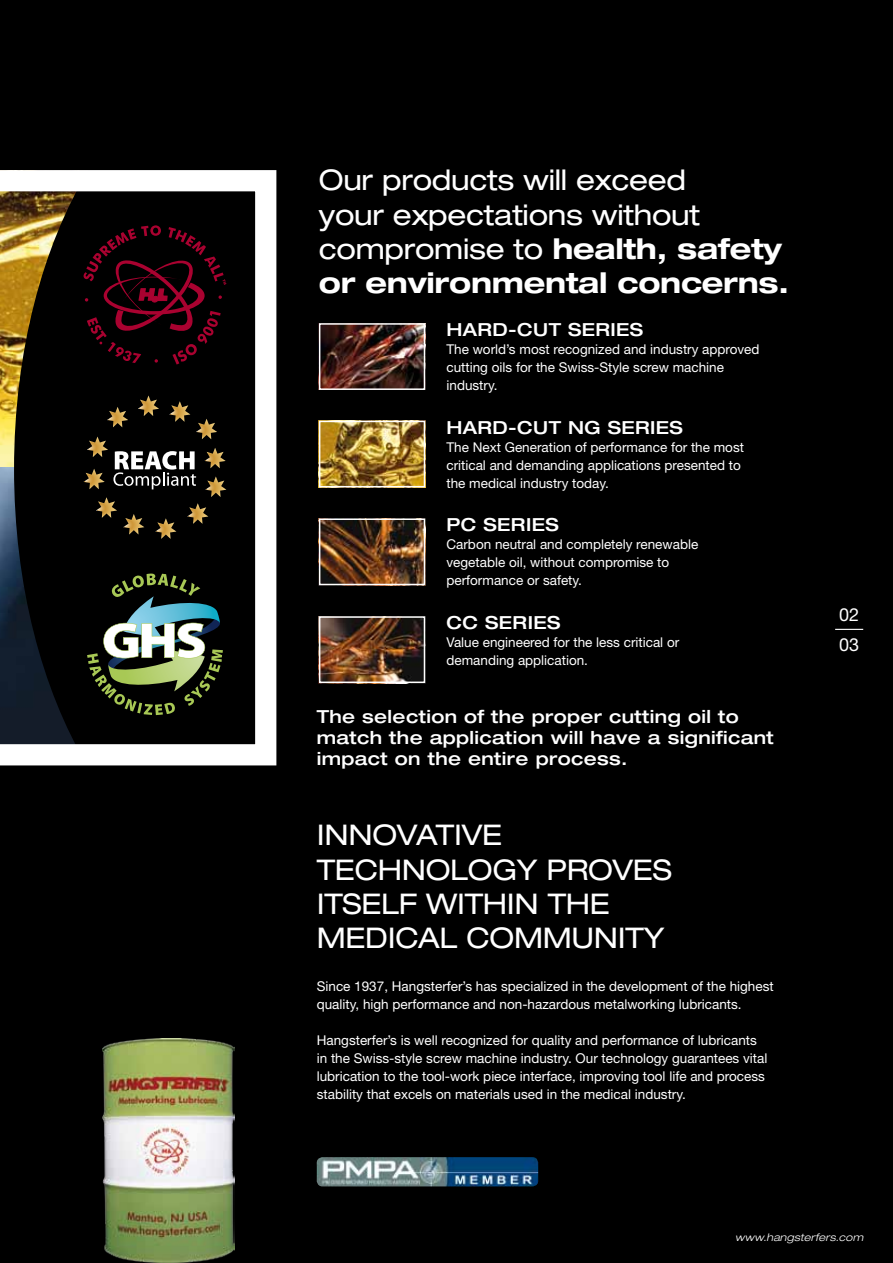
<style>
.page{position:relative;width:893px;height:1263px;background:#000}
.page>*{position:absolute;margin:0;border:0;box-sizing:border-box;transform-origin:0 0}
.t1{font:expanded 28.5px/34.2px "Helvetica Neue LT Pro";letter-spacing:-.01em;color:#fff}
.t2{font:500 expanded 18px/21px "Helvetica Neue LT Pro";letter-spacing:.02em;color:#fff}
.t3{font:18px/30px "Helvetica Neue LT Pro";color:#fff}
.t4{font:13.5px/18px "Helvetica Neue LT Pro";color:#fff}
.t5{font:italic 300 expanded 10.5px "Helvetica Neue LT Pro";letter-spacing:.02em;color:#fff}
.s1{font-weight:700}
</style>
<div class="page">
<svg style="left:835px;top:629px;width:28px;height:1px"></svg>
<svg style="left:0;top:170px;width:276px;height:595px"></svg>
<img style="left:102px;top:1039px;width:132px;height:224px">
<img style="left:317px;top:1157px;width:221px;height:29px">
<img style="left:322px;top:326px;width:100px;height:61px">
<div style="left:319px;top:323px;width:106px;height:67px;border:2px solid #fff"></div>
<img style="left:322px;top:424px;width:100px;height:60px">
<div style="left:319px;top:421px;width:106px;height:66px;border:2px solid #fff"></div>
<img style="left:322px;top:521px;width:100px;height:61px">
<div style="left:319px;top:518px;width:106px;height:67px;border:2px solid #fff"></div>
<img style="left:322px;top:619px;width:100px;height:61px">
<div style="left:319px;top:616px;width:106px;height:67px;border:2px solid #fff"></div>
<h1 class="t1" style="left:319px;top:163px;width:471px">Our products will exceed<br>your expectations without compromise to <span class="s1">health, safety or environmental concerns.</span></h1>
<h2 class="t2" style="left:446px;top:319px;width:198px">HARD-CUT SERIES</h2>
<p class="t4" style="left:446px;top:340px;width:315px">The world’s most recognized and industry approved cutting oils for the Swiss-Style screw machine industry.</p>
<h2 class="t2" style="left:446px;top:416px;width:237px">HARD-CUT NG SERIES</h2>
<p class="t4" style="left:446px;top:438px;width:299px">The Next Generation of performance for the most critical and demanding applications presented to the medical industry today.</p>
<h2 class="t2" style="left:446px;top:514px;width:113px">PC SERIES</h2>
<p class="t4" style="left:446px;top:535px;width:253px">Carbon neutral and completely renewable vegetable oil, without compromise to performance or safety.</p>
<h2 class="t2" style="left:446px;top:611px;width:115px">CC SERIES</h2>
<p class="t4" style="left:446px;top:633px;width:234px">Value engineered for the less critical or demanding application.</p>
<h2 class="t2" style="left:317px;top:706px;width:459px">The selection of the proper cutting oil to match the application will have a significant impact on the entire process.</h2>
<h1 class="t1" style="left:317px;top:818px;width:356px">INNOVATIVE<br>TECHNOLOGY PROVES<br>ITSELF WITHIN THE<br>MEDICAL COMMUNITY</h1>
<p class="t4" style="left:317px;top:977px;width:458px">Since 1937, Hangsterfer’s has specialized in the development of the highest quality, high performance and non-hazardous metalworking lubricants.</p>
<p class="t4" style="left:317px;top:1031px;width:452px">Hangsterfer’s is well recognized for quality and performance of lubricants in the Swiss-style screw machine industry. Our technology guarantees vital lubrication to the tool-work piece interface, improving tool life and process stability that excels on materials used in the medical industry.</p>
<h2 class="t3" style="left:839px;top:599px;width:22px">02<br>03</h2>
<p class="t5" style="left:735px;top:1231px;width:129px">www.hangsterfers.com</p>
</div>
